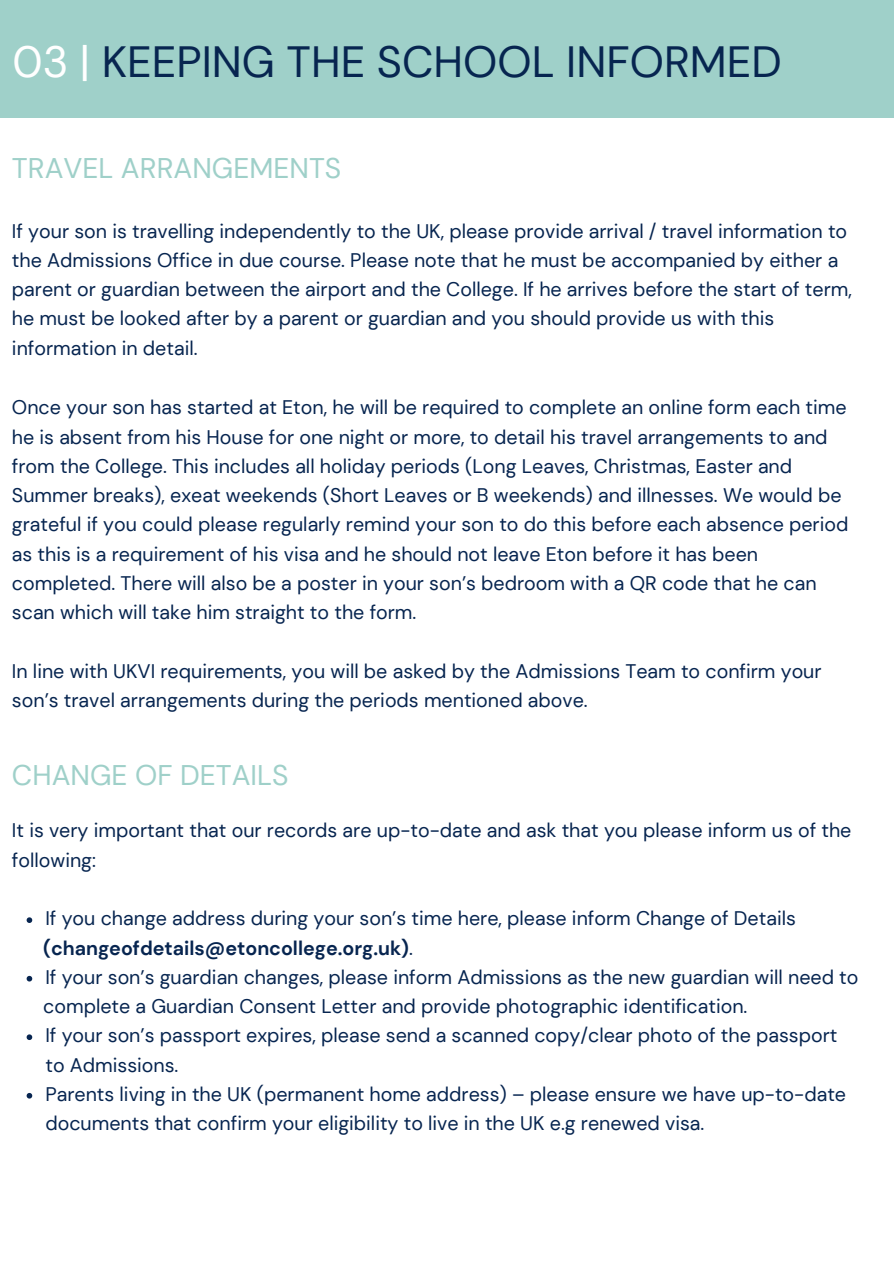
<style>
.page{position:relative;width:894px;height:1264px;background:#fff}
.page>*{position:absolute;margin:0;border:0;box-sizing:border-box;transform-origin:0 0}
.t1{font:43.65px "DM Sans";color:#072550}
.t2{font:28.35px "DM Sans";color:#9fd0c9}
.t3{font:19.65px/29.2px "DM Sans";color:#072550}
.s1{color:#fff}
.s2{font-weight:700}
</style>
<div class="page">
<svg style="left:27px;top:917px;width:5px;height:6px"></svg>
<svg style="left:27px;top:975px;width:5px;height:6px"></svg>
<svg style="left:27px;top:1034px;width:5px;height:6px"></svg>
<svg style="left:27px;top:1093px;width:5px;height:5px"></svg>
<h1 class="t1" style="left:12px;top:35px;width:770px"><span class="s1">03 |</span> KEEPING THE SCHOOL INFORMED</h1>
<h2 class="t2" style="left:12px;top:150px;width:331px">TRAVEL ARRANGEMENTS</h2>
<p class="t3" style="left:12px;top:216px;width:841px">If your son is travelling independently to the UK, please provide arrival / travel information to the Admissions Office in due course. Please note that he must be accompanied by either a parent or guardian between the airport and the College. If he arrives before the start of term, he must be looked after by a parent or guardian and you should provide us with this information in detail.</p>
<p class="t3" style="left:12px;top:392px;width:837px">Once your son has started at Eton, he will be required to complete an online form each time he is absent from his House for one night or more, to detail his travel arrangements to and from the College. This includes all holiday periods (Long Leaves, Christmas, Easter and Summer breaks), exeat weekends (Short Leaves or B weekends) and illnesses. We would be grateful if you could please regularly remind your son to do this before each absence period as this is a requirement of his visa and he should not leave Eton before it has been completed. There will also be a poster in your son’s bedroom with a QR code that he can scan which will take him straight to the form.</p>
<p class="t3" style="left:12px;top:656px;width:811px">In line with UKVI requirements, you will be asked by the Admissions Team to confirm your son’s travel arrangements during the periods mentioned above.</p>
<h2 class="t2" style="left:12px;top:757px;width:278px">CHANGE OF DETAILS</h2>
<p class="t3" style="left:12px;top:815px;width:840px">It is very important that our records are up-to-date and ask that you please inform us of the following:</p>
<p class="t3" style="left:43px;top:903px;width:816px">If you change address during your son’s time here, please inform Change of Details <span class="s2">(changeofdetails@etoncollege.org.uk)</span>.<br>If your son’s guardian changes, please inform Admissions as the new guardian will need to complete a Guardian Consent Letter and provide photographic identification.<br>If your son’s passport expires, please send a scanned copy/clear photo of the passport to Admissions.<br>Parents living in the UK (permanent home address) – please ensure we have up-to-date documents that confirm your eligibility to live in the UK e.g renewed visa.</p>
</div>
